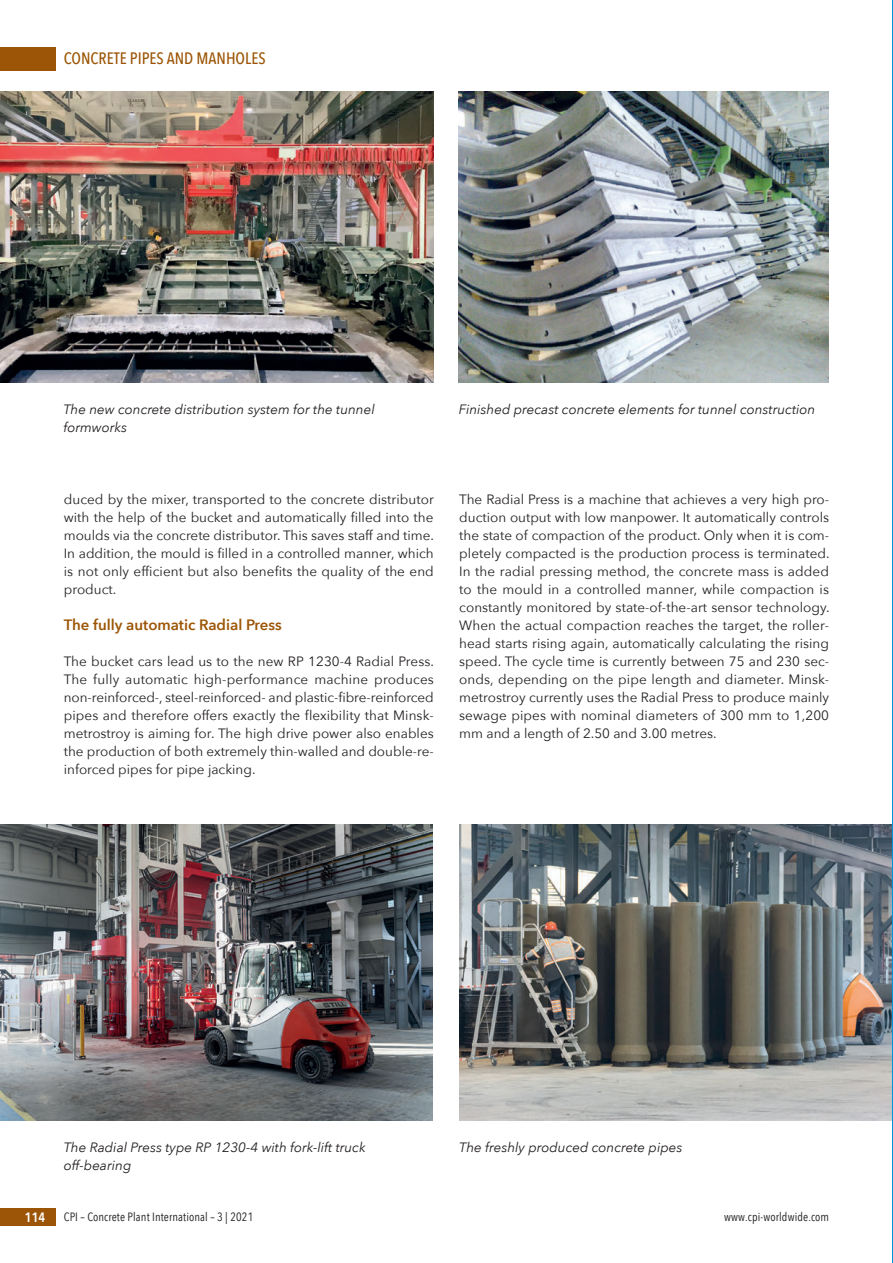
<style>
.page{position:relative;width:893px;height:1263px;background:#fff}
.page>*{position:absolute;margin:0;border:0;box-sizing:border-box;transform-origin:0 0}
.t1{font:500 16.5px "Avenir Next Condensed";color:#9c5506}
.t2{font:600 15px "Avenir Next";color:#9c5506}
.t3{font:13.5px/18px "Avenir Next";color:#231f20;text-align:justify}
.t4{font:italic 13.5px/18px "Avenir Next";color:#231f20}
.t5{font:600 13.5px "Avenir Next Condensed";color:#fff}
.t6{font:12px "Avenir Next Condensed";letter-spacing:.01em;color:#231f20}
</style>
<div class="page">
<div style="left:0;top:47px;width:55px;height:23px;background:#9c5506"></div>
<div style="left:0;top:1208px;width:55px;height:18px;background:#9c5506"></div>
<img style="left:0;top:91px;width:433px;height:291px">
<img style="left:459px;top:91px;width:370px;height:291px">
<img style="left:0;top:825px;width:432px;height:295px">
<img style="left:459px;top:825px;width:433px;height:295px">
<svg style="left:892px;top:0;width:1px;height:1263px"></svg>
<p class="t1" style="left:64px;top:49px;width:203px">CONCRETE PIPES AND MANHOLES</p>
<p class="t4" style="left:63px;top:400px;width:313px">The new concrete distribution system for the tunnel formworks</p>
<p class="t4" style="left:459px;top:400px;width:358px">Finished precast concrete elements for tunnel construction</p>
<p class="t3" style="left:64px;top:490px;width:372px">duced by the mixer, transported to the concrete distributor with the help of the bucket and automatically filled into the moulds via the concrete distributor. This saves staff and time.<br>In addition, the mould is filled in a controlled manner, which is not only efficient but also benefits the quality of the end product.</p>
<p class="t2" style="left:64px;top:612px;width:219px">The fully automatic Radial Press</p>
<p class="t3" style="left:64px;top:652px;width:372px">The bucket cars lead us to the new RP 1230-4 Radial Press.<br>The fully automatic high-performance machine produces non-reinforced-, steel-reinforced- and plastic-fibre-reinforced pipes and therefore offers exactly the flexibility that Minsk&shy;metrostroy is aiming for. The high drive power also enables the production of both extremely thin-walled and double-re&shy;inforced pipes for pipe jacking.</p>
<p class="t3" style="left:459px;top:490px;width:372px">The Radial Press is a machine that achieves a very high pro&shy;duction output with low manpower. It automatically controls the state of compaction of the product. Only when it is com&shy;pletely compacted is the production process is terminated.<br>In the radial pressing method, the concrete mass is added to the mould in a controlled manner, while compaction is constantly monitored by state-of-the-art sensor technology.<br>When the actual compaction reaches the target, the roller&shy;head starts rising again, automatically calculating the rising speed. The cycle time is currently between 75 and 230 sec&shy;onds, depending on the pipe length and diameter. Minsk&shy;metrostroy currently uses the Radial Press to produce mainly sewage pipes with nominal diameters of 300 mm to 1,200 mm and a length of 2.50 and 3.00 metres.</p>
<p class="t4" style="left:64px;top:1138px;width:303px">The Radial Press type RP 1230-4 with fork-lift truck off-bearing</p>
<p class="t4" style="left:459px;top:1138px;width:225px">The freshly produced concrete pipes</p>
<p class="t5" style="left:25px;top:1206px;width:22px">114</p>
<p class="t6" style="left:64px;top:1207px;width:191px">CPI – Concrete Plant International – 3 | 2021</p>
<p class="t6" style="left:724px;top:1207px;width:107px">www.cpi-worldwide.com</p>
</div>
